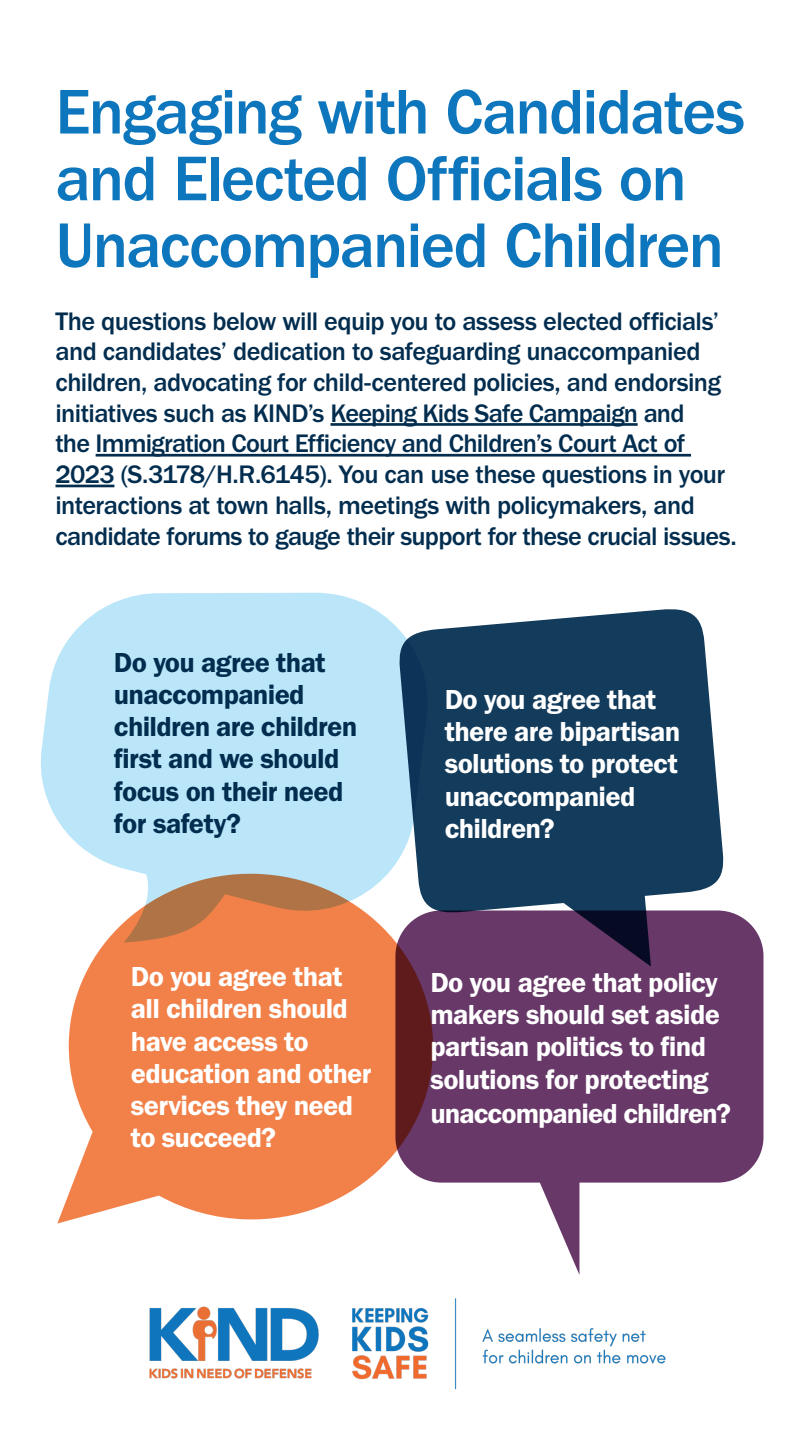
<style>
.page{position:relative;width:810px;height:1440px;background:#fff}
.page>*{position:absolute;margin:0;border:0;box-sizing:border-box;transform-origin:0 0}
.t1{font:500 65.25px/66.8px "Franklin Gothic URW";letter-spacing:-.025em;color:#0e76bc}
.t2{font:28.5px/32.2px "Franklin Gothic URW Dem";letter-spacing:-.025em;color:#fff}
.t3{font:28.5px/32.2px "Franklin Gothic URW Dem";letter-spacing:-.025em;color:#022d4f}
.t4{font:500 26.25px/30.8px "Franklin Gothic URW";letter-spacing:-.025em;color:#022d4f}
</style>
<div class="page">
<hr style="left:331px;top:423px;width:307px;height:3px;background:#022d4f">
<hr style="left:96px;top:454px;width:595px;height:3px;background:#022d4f">
<hr style="left:56px;top:485px;width:58px;height:2px;background:#022d4f">
<img style="left:149px;top:1298px;width:517px;height:92px">
<svg style="left:436px;top:911px;width:328px;height:364px;fill:#673868"></svg>
<svg style="left:57px;top:943px;width:379px;height:281px;background:#e78a5f"></svg>
<svg style="left:398px;top:609px;width:327px;height:358px;background:#304767"></svg>
<svg style="left:40px;top:593px;width:395px;height:350px;background:#bdd4df"></svg>
<h1 class="t1" style="left:56px;top:77px;width:691px">Engaging with Candidates and Elected Officials on<br>Unaccompanied Children</h1>
<p class="t4" style="left:56px;top:305px;width:683px">The questions below will equip you to assess elected officials’ and candidates’ dedication to safeguarding unaccompanied children, advocating for child-centered policies, and endorsing initiatives such as KIND’s Keeping Kids Safe Campaign and<br>the Immigration Court Efficiency and Children’s Court Act of 2023 (S.3178/H.R.6145). You can use these questions in your interactions at town halls, meetings with policymakers, and candidate forums to gauge their support for these crucial issues.</p>
<p class="t3" style="left:114px;top:645px;width:245px">Do you agree that unaccompanied children are children first and we should focus on their need for safety?</p>
<p class="t2" style="left:445px;top:683px;width:237px">Do you agree that there are bipartisan solutions to protect unaccompanied children?</p>
<p class="t2" style="left:131px;top:960px;width:242px">Do you agree that all children should have access to education and other services they need to succeed?</p>
<p class="t2" style="left:430px;top:966px;width:302px;line-height:32.8px">Do you agree that policy makers should set aside partisan politics to find solutions for protecting unaccompanied children?</p>
</div>
